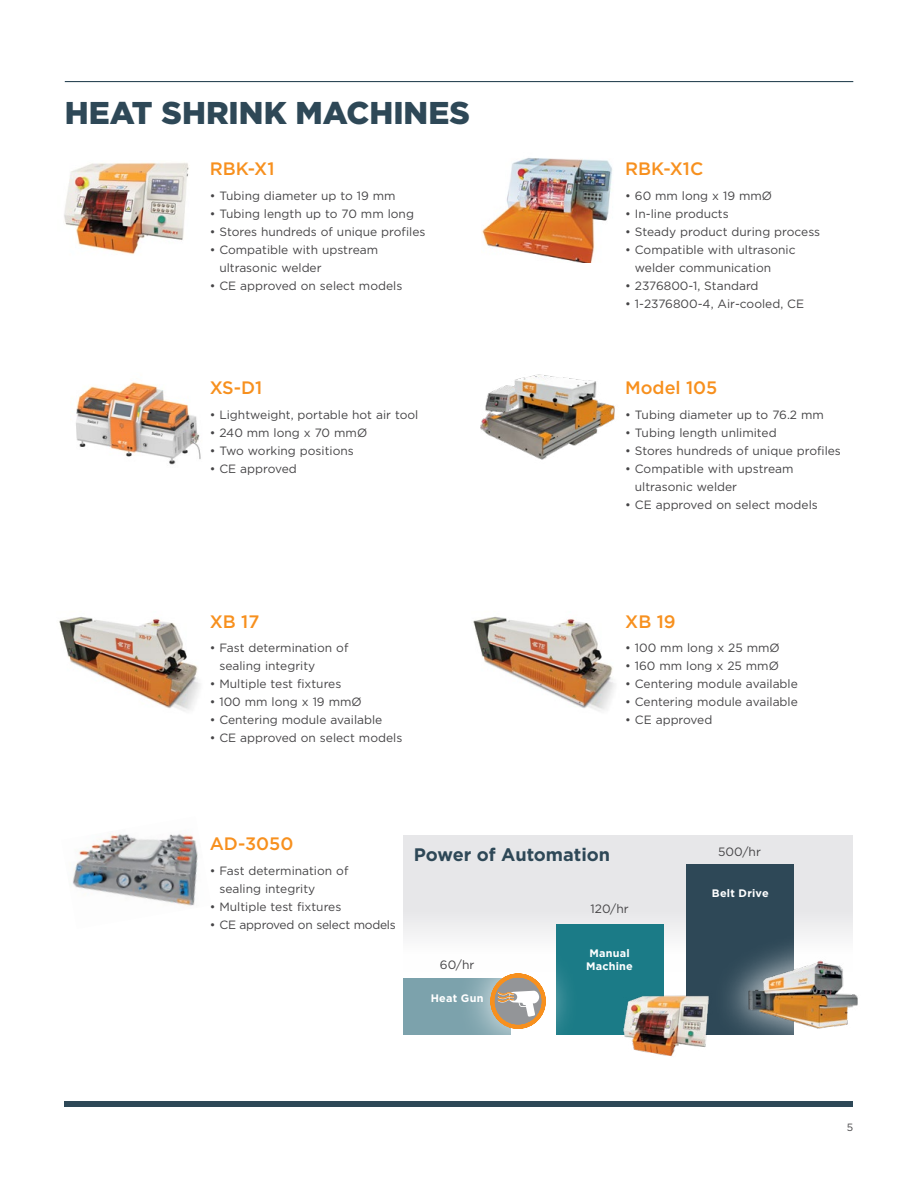
<style>
.page{position:relative;width:918px;height:1188px;background:#fff}
.page>*{position:absolute;margin:0;border:0;box-sizing:border-box;transform-origin:0 0}
.t1{font:900 31.5px "Gotham";color:#2e4857}
.t2{font:700 18.15px "Gotham";color:#2e4857}
.t3{font:500 18px "Gotham";color:#f7901e}
.t4{font:12.15px "Gotham";color:#464547}
.t5{font:12px/18px "Gotham";color:#464547}
.t6{font:12px "Gotham";letter-spacing:-.02em;color:#464547}
.t7{font:700 10.95px/13.4px "Gotham";letter-spacing:.02em;color:#fff;text-align:center}
.t8{font:10.5px "Gotham";color:#464547}
</style>
<div class="page">
<hr style="left:65px;top:81px;width:788px;height:1px;background:#2e4857">
<div style="left:65px;top:1101px;width:788px;height:6px;background:#2e4857"></div>
<div style="left:404px;top:835px;width:449px;height:137px;background:#e7e7e9"></div>
<div style="left:404px;top:979px;width:107px;height:56px;background:#7ca2ac"></div>
<div style="left:556px;top:924px;width:107px;height:111px;background:#1b7b87"></div>
<div style="left:687px;top:864px;width:107px;height:171px;background:#2e4857"></div>
<div style="left:714px;top:928px;width:178px;height:133px;background:#fff;opacity:.68"></div>
<img style="left:743px;top:956px;width:118px;height:76px">
<div style="left:456px;top:939px;width:124px;height:124px;background:#fff;opacity:.68"></div>
<svg style="left:490px;top:973px;width:56px;height:56px"></svg>
<img style="left:623px;top:986px;width:95px;height:75px">
<img style="left:482px;top:158px;width:130px;height:104px">
<img style="left:480px;top:374px;width:135px;height:86px">
<img style="left:70px;top:382px;width:131px;height:83px">
<img style="left:64px;top:162px;width:125px;height:92px">
<img style="left:72px;top:834px;width:126px;height:72px">
<img style="left:59px;top:617px;width:141px;height:94px">
<img style="left:473px;top:617px;width:142px;height:94px">
<h1 class="t1" style="left:65px;top:91px;width:407px">HEAT SHRINK MACHINES</h1>
<h3 class="t3" style="left:210px;top:157px;width:66px">RBK-X1</h3>
<p class="t5" style="left:210px;top:187px;width:187px">• Tubing diameter up to 19 mm</p>
<p class="t5" style="left:210px;top:205px;width:206px">• Tubing length up to 70 mm long</p>
<p class="t5" style="left:210px;top:223px;width:217px">• Stores hundreds of unique profiles</p>
<p class="t5" style="left:219px;top:241px;width:160px;text-indent:-10px">• Compatible with upstream ultrasonic welder</p>
<p class="t5" style="left:210px;top:277px;width:194px">• CE approved on select models</p>
<h3 class="t3" style="left:210px;top:376px;width:54px">XS-D1</h3>
<p class="t5" style="left:210px;top:405px;width:210px">• Lightweight, portable hot air tool</p>
<p class="t5" style="left:210px;top:423px;width:159px">• 240 mm long x 70 mmØ</p>
<p class="t5" style="left:210px;top:441px;width:146px">• Two working positions</p>
<p class="t5" style="left:210px;top:459px;width:89px">• CE approved</p>
<h3 class="t3" style="left:210px;top:610px;width:51px">XB 17</h3>
<p class="t5" style="left:219px;top:639px;width:130px;text-indent:-10px">• Fast determination of sealing integrity</p>
<p class="t5" style="left:210px;top:675px;width:133px">• Multiple test fixtures</p>
<p class="t5" style="left:210px;top:693px;width:154px">• 100 mm long x 19 mmØ</p>
<p class="t5" style="left:210px;top:711px;width:174px">• Centering module available</p>
<p class="t5" style="left:210px;top:729px;width:194px">• CE approved on select models</p>
<h3 class="t3" style="left:625px;top:157px;width:80px">RBK-X1C</h3>
<p class="t5" style="left:625px;top:187px;width:148px">• 60 mm long x 19 mmØ</p>
<p class="t5" style="left:625px;top:205px;width:105px">• In-line products</p>
<p class="t5" style="left:625px;top:223px;width:197px">• Steady product during process</p>
<p class="t5" style="left:635px;top:241px;width:162px;text-indent:-10px">• Compatible with ultrasonic welder communication</p>
<p class="t5" style="left:625px;top:277px;width:135px">• 2376800-1, Standard</p>
<p class="t5" style="left:625px;top:295px;width:180px">• 1-2376800-4, Air-cooled, CE</p>
<h3 class="t3" style="left:625px;top:376px;width:94px">Model 105</h3>
<p class="t5" style="left:625px;top:405px;width:200px">• Tubing diameter up to 76.2 mm</p>
<p class="t5" style="left:625px;top:423px;width:153px">• Tubing length unlimited</p>
<p class="t5" style="left:625px;top:441px;width:217px">• Stores hundreds of unique profiles</p>
<p class="t5" style="left:635px;top:459px;width:160px;text-indent:-10px">• Compatible with upstream ultrasonic welder</p>
<p class="t5" style="left:625px;top:495px;width:194px">• CE approved on select models</p>
<h3 class="t3" style="left:625px;top:610px;width:52px">XB 19</h3>
<p class="t5" style="left:625px;top:639px;width:156px">• 100 mm long x 25 mmØ</p>
<p class="t5" style="left:625px;top:657px;width:155px">• 160 mm long x 25 mmØ</p>
<p class="t5" style="left:625px;top:675px;width:174px">• Centering module available</p>
<p class="t5" style="left:625px;top:693px;width:174px">• Centering module available</p>
<p class="t5" style="left:625px;top:711px;width:89px">• CE approved</p>
<h3 class="t3" style="left:210px;top:832px;width:85px">AD-3050</h3>
<p class="t5" style="left:219px;top:861px;width:130px;text-indent:-10px">• Fast determination of sealing integrity</p>
<p class="t5" style="left:210px;top:897px;width:133px">• Multiple test fixtures</p>
<p class="t6" style="left:210px;top:917px;width:188px">• CE approved on select models</p>
<h2 class="t2" style="left:414px;top:843px;width:198px">Power of Automation</h2>
<p class="t4" style="left:440px;top:957px;width:36px">60/hr</p>
<p class="t7" style="left:431px;top:992px;width:54px">Heat Gun</p>
<p class="t4" style="left:590px;top:901px;width:40px">120/hr</p>
<p class="t7" style="left:586px;top:946px;width:48px">Manual<br>Machine</p>
<p class="t4" style="left:718px;top:844px;width:44px">500/hr</p>
<p class="t7" style="left:712px;top:887px;width:58px">Belt Drive</p>
<p class="t8" style="left:847px;top:1121px;width:8px">5</p>
</div>
